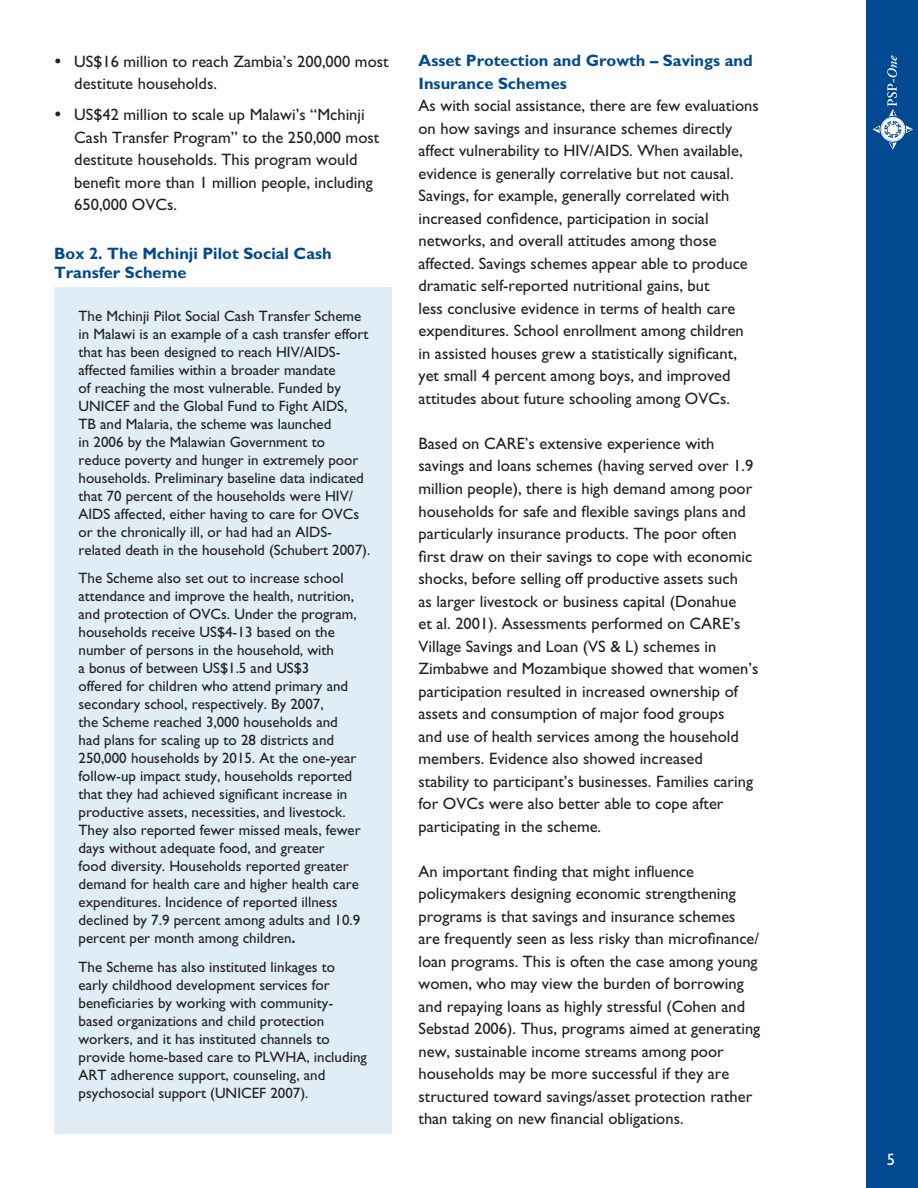
<style>
.page{position:relative;width:918px;height:1188px;background:#fff}
.page>*{position:absolute;margin:0;border:0;box-sizing:border-box;transform-origin:0 0}
.t1{font:16.5px/22.5px "Gill Sans";color:#231f20}
.t2{font:700 16.5px/22.5px "Gill Sans";color:#014990}
.t3{font:16.5px "Gill Sans";color:#fff}
.t4{font:15px/18px "Gill Sans";color:#231f20}
.s1{font-weight:700}
</style>
<div class="page">
<div style="left:866px;top:0;width:52px;height:1188px;background:#014990"></div>
<svg style="left:873px;top:55px;width:40px;height:95px"></svg>
<div style="left:54px;top:287px;width:338px;height:847px;background:#dfedf7"></div>
<p class="t1" style="left:74px;top:50px;width:316px;text-indent:-20px">• US$16 million to reach Zambia’s 200,000 most destitute households.</p>
<p class="t1" style="left:74px;top:104px;width:307px;text-indent:-20px">• US$42 million to scale up Malawi’s “Mchinji Cash Transfer Program” to the 250,000 most destitute households. This program would benefit more than 1 million people, including 650,000 OVCs.</p>
<p class="t2" style="left:54px;top:243px;width:279px;line-height:19.8px">Box 2. The Mchinji Pilot Social Cash<br>Transfer Scheme</p>
<p class="t4" style="left:79px;top:307px;width:293px">The Mchinji Pilot Social Cash Transfer Scheme in Malawi is an example of a cash transfer effort that has been designed to reach HIV/AIDS&shy;affected families within a broader mandate<br>of reaching the most vulnerable. Funded by UNICEF and the Global Fund to Fight AIDS,<br>TB and Malaria, the scheme was launched<br>in 2006 by the Malawian Government to reduce poverty and hunger in extremely poor households. Preliminary baseline data indicated that 70 percent of the households were HIV/ AIDS affected, either having to care for OVCs or the chronically ill, or had had an AIDS&shy;related death in the household (Schubert 2007).</p>
<p class="t4" style="left:79px;top:570px;width:284px">The Scheme also set out to increase school attendance and improve the health, nutrition, and protection of OVCs. Under the program, households receive US$4-13 based on the number of persons in the household, with<br>a bonus of between US$1.5 and US$3<br>offered for children who attend primary and secondary school, respectively. By 2007,<br>the Scheme reached 3,000 households and had plans for scaling up to 28 districts and 250,000 households by 2015. At the one-year follow-up impact study, households reported that they had achieved significant increase in productive assets, necessities, and livestock.<br>They also reported fewer missed meals, fewer days without adequate food, and greater<br>food diversity. Households reported greater demand for health care and higher health care expenditures. Incidence of reported illness declined by 7.9 percent among adults and 10.9 percent per month among children<span class="s1">.</span></p>
<p class="t4" style="left:79px;top:958px;width:290px">The Scheme has also instituted linkages to early childhood development services for beneficiaries by working with community&shy;based organizations and child protection workers, and it has instituted channels to provide home-based care to PLWHA, including ART adherence support, counseling, and psychosocial support (UNICEF 2007).</p>
<p class="t2" style="left:419px;top:50px;width:336px">Asset Protection and Growth – Savings and<br>I nsurance Schemes</p>
<p class="t1" style="left:419px;top:95px;width:342px">As with social assistance, there are few evaluations on how savings and insurance schemes directly affect vulnerability to HIV/AIDS. When available, evidence is generally correlative but not causal.<br>Savings, for example, generally correlated with increased confidence, participation in social networks, and overall attitudes among those affected. Savings schemes appear able to produce dramatic self-reported nutritional gains, but<br>less conclusive evidence in terms of health care expenditures. School enrollment among children in assisted houses grew a statistically significant, yet small 4 percent among boys, and improved attitudes about future schooling among OVCs.</p>
<p class="t1" style="left:419px;top:432px;width:341px">Based on CARE’s extensive experience with savings and loans schemes (having served over 1.9 million people), there is high demand among poor households for safe and flexible savings plans and particularly insurance products. The poor often first draw on their savings to cope with economic shocks, before selling off productive assets such<br>as larger livestock or business capital (Donahue<br>et al. 2001). Assessments performed on CARE’s Village Savings and Loan (VS &amp; L) schemes in Zimbabwe and Mozambique showed that women’s participation resulted in increased ownership of assets and consumption of major food groups<br>and use of health services among the household members. Evidence also showed increased<br>stability to participant’s businesses. Families caring for OVCs were also better able to cope after participating in the scheme.</p>
<p class="t1" style="left:419px;top:860px;width:343px">An important finding that might influence policymakers designing economic strengthening programs is that savings and insurance schemes are frequently seen as less risky than microfinance/ loan programs. This is often the case among young women, who may view the burden of borrowing and repaying loans as highly stressful (Cohen and Sebstad 2006). Thus, programs aimed at generating new, sustainable income streams among poor households may be more successful if they are structured toward savings/asset protection rather than taking on new financial obligations.</p>
<p class="t3" style="left:887px;top:1150px;width:10px">5</p>
</div>
